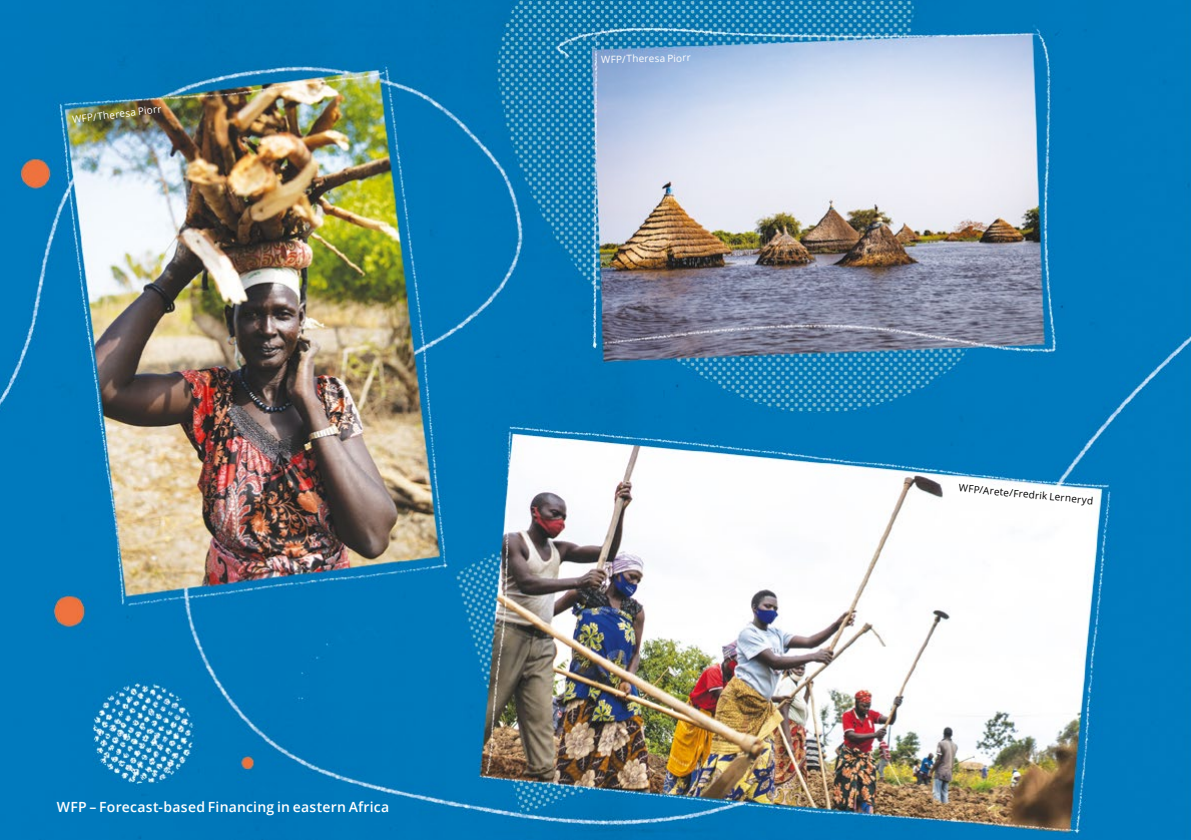
<style>
.page{position:relative;width:1191px;height:840px;background:#fff}
.page>*{position:absolute;margin:0;border:0;box-sizing:border-box;transform-origin:0 0}
.t1{font:600 14px "Open Sans";letter-spacing:.02em;color:#fff}
.t2{font:10px "Open Sans";color:#fff}
.t3{font:10px "Open Sans";color:#000}
</style>
<div class="page">
<img style="left:0;top:0;width:1191px;height:839px">
<p class="t2" style="left:71px;top:113px;width:91px;rotate:-7deg">WFP/Theresa Piorr</p>
<p class="t2" style="left:601px;top:52px;width:91px;rotate:-1deg">WFP/Theresa Piorr</p>
<p class="t1" style="left:57px;top:796px;width:334px">WFP – Forecast-based Financing in eastern Africa</p>
<p class="t3" style="left:959px;top:481px;width:136px;rotate:5deg">WFP/Arete/Fredrik Lerneryd</p>
</div>
